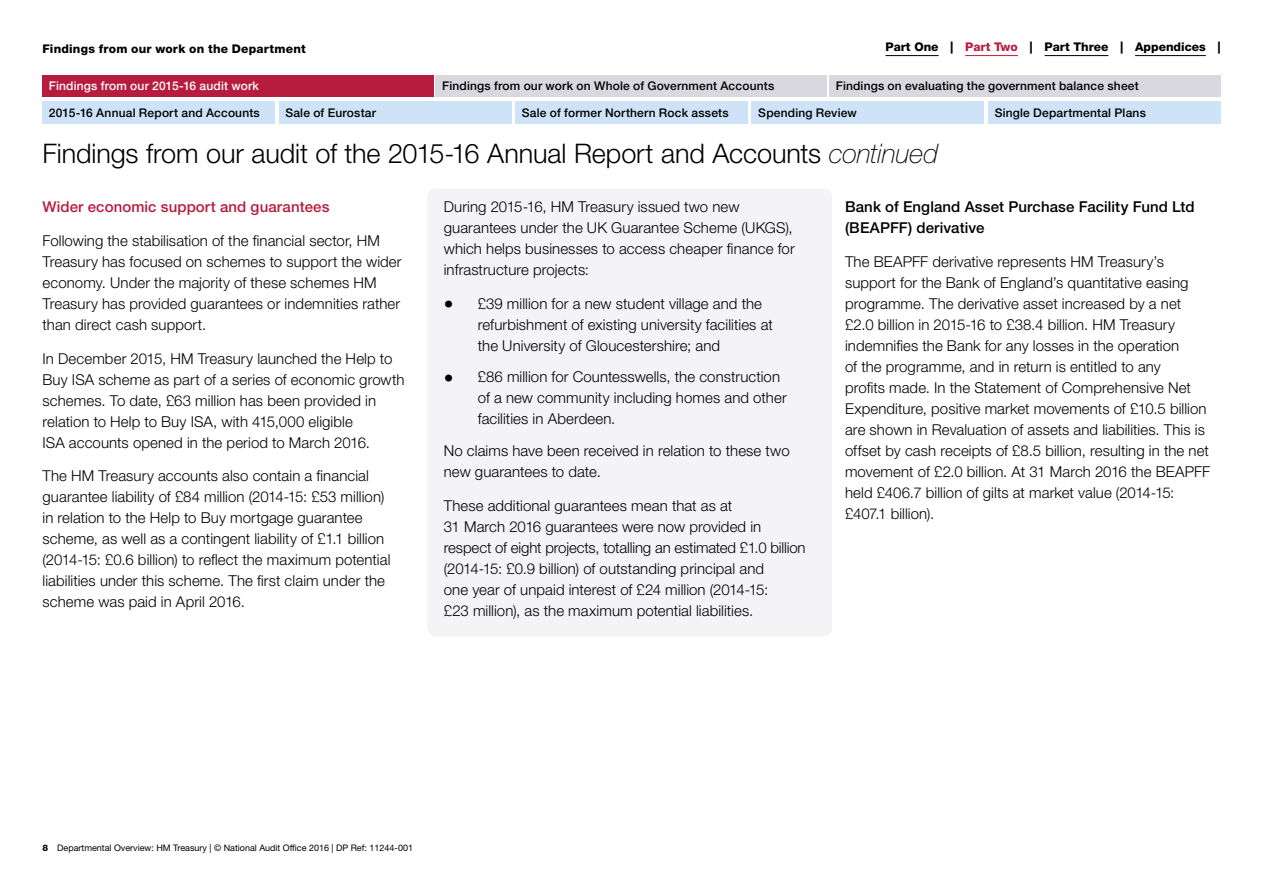
<style>
.page{position:relative;width:1263px;height:893px;background:#fff}
.page>*{position:absolute;margin:0;border:0;box-sizing:border-box;transform-origin:0 0}
.t1{font:300 27px "Helvetica Neue LT Std";letter-spacing:-.005em;color:#000}
.t2{font:300 15px/21px "Helvetica Neue LT Std";letter-spacing:.005em;color:#000}
.t3{font:500 15px/21px "Helvetica Neue LT Std";letter-spacing:.005em;color:#000}
.t4{font:500 15px "Helvetica Neue LT Std";letter-spacing:.005em;color:#b71c3e}
.t5{font:500 12px "Helvetica Neue LT Std";letter-spacing:.015em;color:#000}
.t6{font:800 12px "Helvetica Neue LT Std";letter-spacing:.005em;color:#000}
.t7{font:500 12px "Helvetica Neue LT Std";letter-spacing:.015em;color:#fff}
.t8{font:9px "Helvetica Neue LT Std";color:#000}
.s1{color:#b71c3e}
.s2{font-weight:100;font-style:italic}
.s3{font-size:19.5px}
.s4{font-weight:800}
</style>
<div class="page">
<hr style="left:885px;top:55px;width:54px;height:1px;background:#000">
<hr style="left:965px;top:55px;width:53px;height:1px;background:#b71c3e">
<hr style="left:1045px;top:55px;width:63px;height:1px;background:#000">
<hr style="left:1135px;top:55px;width:71px;height:1px;background:#000">
<div style="left:427px;top:189px;width:405px;height:447px;background:#f4f3f6;border-radius:9px"></div>
<div style="left:515px;top:102px;width:232px;height:22px;background:#cee3f7"></div>
<div style="left:43px;top:102px;width:232px;height:22px;background:#cee3f7"></div>
<div style="left:279px;top:102px;width:232px;height:22px;background:#cee3f7"></div>
<div style="left:752px;top:102px;width:232px;height:22px;background:#cee3f7"></div>
<div style="left:988px;top:102px;width:232px;height:22px;background:#cee3f7"></div>
<div style="left:43px;top:75px;width:391px;height:21px;background:#b71c3e"></div>
<div style="left:436px;top:75px;width:391px;height:21px;background:#d9d8df"></div>
<div style="left:829px;top:75px;width:391px;height:21px;background:#d9d8df"></div>
<p class="t6" style="left:43px;top:41px;width:265px">Findings from our work on the Department</p>
<p class="t6" style="left:885px;top:40px;width:336px">Part One | <span class="s1">Part Two</span> | Part Three | Appendices |</p>
<p class="t7" style="left:49px;top:78px;width:212px">Findings from our 2015-16 audit work</p>
<p class="t5" style="left:442px;top:78px;width:333px">Findings from our work on Whole of Government Accounts</p>
<p class="t5" style="left:836px;top:78px;width:305px">Findings on evaluating the government balance sheet</p>
<p class="t5" style="left:49px;top:105px;width:212px">2015-16 Annual Report and Accounts</p>
<p class="t5" style="left:285px;top:105px;width:92px">Sale of Eurostar</p>
<p class="t5" style="left:522px;top:105px;width:208px">Sale of former Northern Rock assets</p>
<p class="t5" style="left:758px;top:105px;width:100px">Spending Review</p>
<p class="t5" style="left:995px;top:105px;width:153px">Single Departmental Plans</p>
<h1 class="t1" style="left:43px;top:137px;width:897px">Findings from our audit of the 2015-16 Annual Report and Accounts <span class="s2">continued</span></h1>
<p class="t4" style="left:43px;top:198px;width:288px">Wider economic support and guarantees</p>
<p class="t2" style="left:43px;top:230px;width:361px">Following the stabilisation of the financial sector, HM Treasury has focused on schemes to support the wider economy. Under the majority of these schemes HM Treasury has provided guarantees or indemnities rather than direct cash support.</p>
<p class="t2" style="left:43px;top:347px;width:364px">In December 2015, HM Treasury launched the Help to Buy ISA scheme as part of a series of economic growth schemes. To date, £63 million has been provided in relation to Help to Buy ISA, with 415,000 eligible<br>ISA accounts opened in the period to March 2016.</p>
<p class="t2" style="left:43px;top:465px;width:349px">The HM Treasury accounts also contain a financial guarantee liability of £84 million (2014-15: £53 million) in relation to the Help to Buy mortgage guarantee scheme, as well as a contingent liability of £1.1 billion (2014-15: £0.6 billion) to reflect the maximum potential liabilities under this scheme. The first claim under the scheme was paid in April 2016.</p>
<p class="t2" style="left:444px;top:196px;width:352px">During 2015-16, HM Treasury issued two new guarantees under the UK Guarantee Scheme (UKGS), which helps businesses to access cheaper finance for infrastructure projects:</p>
<p class="t2" style="left:478px;top:293px;width:297px;text-indent:-34px"><span class="s3">•</span> £39 million for a new student village and the refurbishment of existing university facilities at the University of Gloucestershire; and</p>
<p class="t2" style="left:478px;top:366px;width:310px;text-indent:-34px"><span class="s3">•</span> £86 million for Countesswells, the construction of a new community including homes and other facilities in Aberdeen.</p>
<p class="t2" style="left:444px;top:440px;width:347px">No claims have been received in relation to these two new guarantees to date.</p>
<p class="t2" style="left:444px;top:495px;width:363px">These additional guarantees mean that as at<br>31 March 2016 guarantees were now provided in respect of eight projects, totalling an estimated £1.0 billion (2014‑15: £0.9 billion) of outstanding principal and<br>one year of unpaid interest of £24 million (2014-15:<br>£23 million), as the maximum potential liabilities.</p>
<p class="t3" style="left:845px;top:196px;width:351px">Bank of England Asset Purchase Facility Fund Ltd (BEAPFF) derivative</p>
<p class="t2" style="left:845px;top:251px;width:367px">The BEAPFF derivative represents HM Treasury’s support for the Bank of England’s quantitative easing programme. The derivative asset increased by a net £2.0 billion in 2015-16 to £38.4 billion. HM Treasury indemnifies the Bank for any losses in the operation<br>of the programme, and in return is entitled to any<br>profits made. In the Statement of Comprehensive Net Expenditure, positive market movements of £10.5 billion are shown in Revaluation of assets and liabilities. This is offset by cash receipts of £8.5 billion, resulting in the net movement of £2.0 billion. At 31 March 2016 the BEAPFF held £406.7 billion of gilts at market value (2014-15: £407.1 billion).</p>
<p class="t8" style="left:43px;top:842px;width:372px"><span class="s4">8</span> Departmental Overview: HM Treasury | © National Audit Office 2016 | DP Ref: 11244-001</p>
</div>
